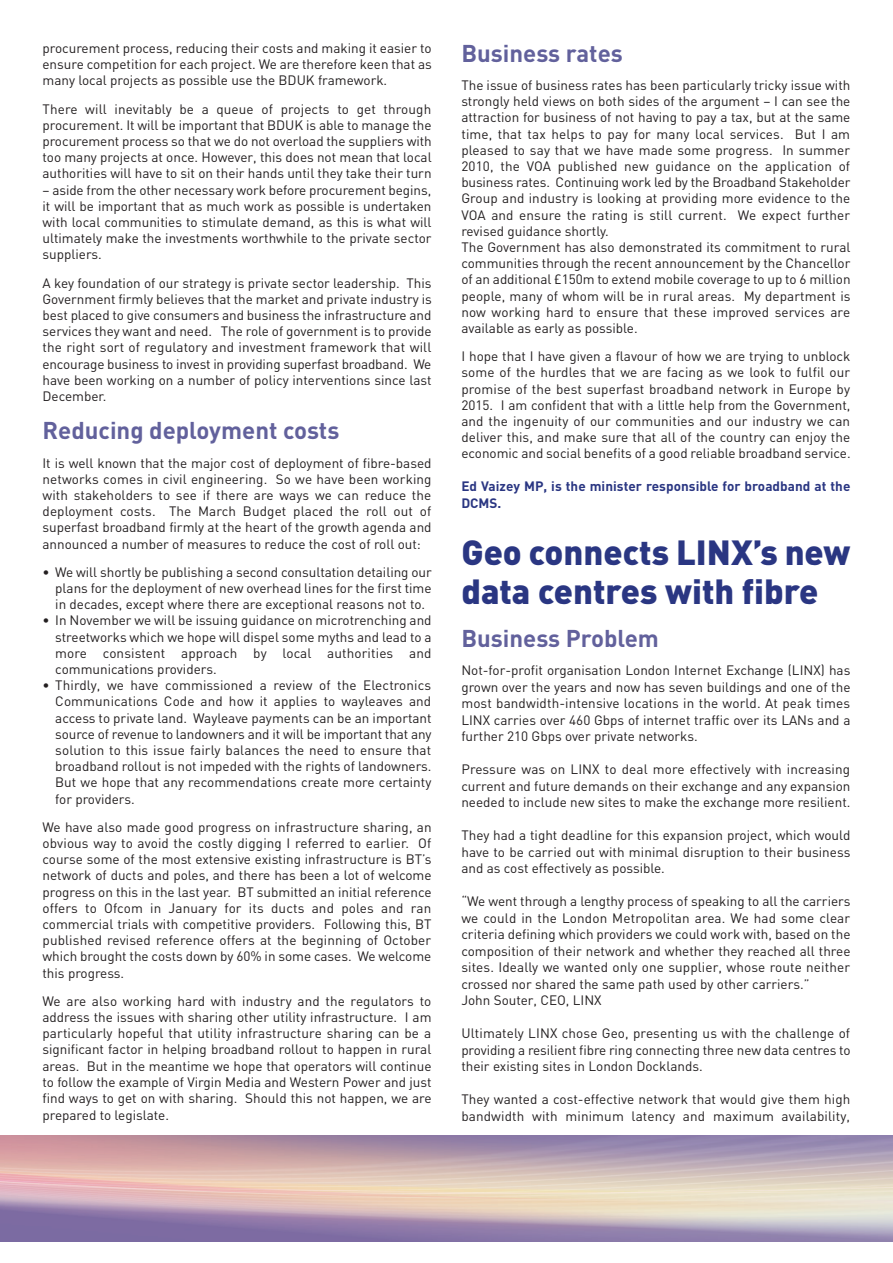
<style>
.page{position:relative;width:893px;height:1263px;background:#fff}
.page>*{position:absolute;margin:0;border:0;box-sizing:border-box;transform-origin:0 0}
.t1{font:900 34.5px/39px "DIN";color:#2a3682}
.t2{font:700 24px "DIN";color:#62619c}
.t3{font:13.5px/16.2px "DIN";color:#231f20;text-align:justify}
.t4{font:700 13.5px/17px "DIN";letter-spacing:.005em;color:#2a3682}
</style>
<div class="page">
<p class="t3" style="left:43px;top:40px;width:391px">procurement process, reducing their costs and making it easier to ensure competition for each project. We are therefore keen that as many local projects as possible use the BDUK framework.</p>
<p class="t3" style="left:43px;top:101px;width:391px">There will inevitably be a queue of projects to get through procurement. It will be important that BDUK is able to manage the procurement process so that we do not overload the suppliers with too many projects at once. However, this does not mean that local authorities will have to sit on their hands until they take their turn</p>
<p class="t3" style="left:43px;top:182px;width:391px">– aside from the other necessary work before procurement begins, it will be important that as much work as possible is undertaken with local communities to stimulate demand, as this is what will ultimately make the investments worthwhile to the private sector suppliers.</p>
<p class="t3" style="left:43px;top:275px;width:391px">A key foundation of our strategy is private sector leadership. This Government firmly believes that the market and private industry is best placed to give consumers and business the infrastructure and services they want and need. The role of government is to provide the right sort of regulatory and investment framework that will encourage business to invest in providing superfast broadband. We have been working on a number of policy interventions since last December.</p>
<h2 class="t2" style="left:43px;top:416px;width:298px">Reducing deployment costs</h2>
<p class="t3" style="left:43px;top:455px;width:391px">It is well known that the major cost of deployment of fibre-based networks comes in civil engineering. So we have been working with stakeholders to see if there are ways we can reduce the deployment costs. The March Budget placed the roll out of superfast broadband firmly at the heart of the growth agenda and announced a number of measures to reduce the cost of roll out:</p>
<p class="t3" style="left:55px;top:564px;width:378px;text-indent:-13px">• We will shortly be publishing a second consultation detailing our plans for the deployment of new overhead lines for the first time in decades, except where there are exceptional reasons not to.</p>
<p class="t3" style="left:55px;top:613px;width:378px;text-indent:-13px">• In November we will be issuing guidance on microtrenching and streetworks which we hope will dispel some myths and lead to a more consistent approach by local authorities and communications providers.</p>
<p class="t3" style="left:55px;top:677px;width:378px;text-indent:-13px">• Thirdly, we have commissioned a review of the Electronics Communications Code and how it applies to wayleaves and access to private land. Wayleave payments can be an important source of revenue to landowners and it will be important that any solution to this issue fairly balances the need to ensure that broadband rollout is not impeded with the rights of landowners.<br>But we hope that any recommendations create more certainty for providers.</p>
<p class="t3" style="left:42px;top:819px;width:391px">We have also made good progress on infrastructure sharing, an obvious way to avoid the costly digging I referred to earlier. Of course some of the most extensive existing infrastructure is BT’s network of ducts and poles, and there has been a lot of welcome progress on this in the last year. BT submitted an initial reference offers to Ofcom in January for its ducts and poles and ran commercial trials with competitive providers. Following this, BT published revised reference offers at the beginning of October which brought the costs down by 60% in some cases. We welcome this progress.</p>
<p class="t3" style="left:42px;top:993px;width:391px">We are also working hard with industry and the regulators to address the issues with sharing other utility infrastructure. I am particularly hopeful that utility infrastructure sharing can be a significant factor in helping broadband rollout to happen in rural areas. But in the meantime we hope that operators will continue to follow the example of Virgin Media and Western Power and just find ways to get on with sharing. Should this not happen, we are prepared to legislate.</p>
<h2 class="t2" style="left:461px;top:39px;width:163px">Business rates</h2>
<p class="t3" style="left:461px;top:77px;width:391px;text-align:left">The issue of business rates has been particularly tricky issue with strongly held views on both sides of the argument – I can see the attraction for business of not having to pay a tax, but at the same time, that tax helps to pay for many local services. But I am pleased to say that we have made some progress. In summer 2010, the VOA published new guidance on the application of business rates. Continuing work led by the Broadband Stakeholder Group and industry is looking at providing more evidence to the VOA and ensure the rating is still current. We expect further revised guidance shortly.<br>The Government has also demonstrated its commitment to rural communities through the recent announcement by the Chancellor of an additional £150m to extend mobile coverage to up to 6 million people, many of whom will be in rural areas. My department is now working hard to ensure that these improved services are available as early as possible.</p>
<p class="t3" style="left:461px;top:348px;width:391px">I hope that I have given a flavour of how we are trying to unblock some of the hurdles that we are facing as we look to fulfil our promise of the best superfast broadband network in Europe by 2015. I am confident that with a little help from the Government, and the ingenuity of our communities and our industry we can deliver this, and make sure that all of the country can enjoy the economic and social benefits of a good reliable broadband service.</p>
<p class="t4" style="left:461px;top:478px;width:390px">Ed Vaizey MP, is the minister responsible for broadband at the<br>DCMS.</p>
<h1 class="t1" style="left:461px;top:534px;width:391px">Geo connects LINX’s new data centres with fibre</h1>
<h2 class="t2" style="left:461px;top:624px;width:199px">Business Problem</h2>
<p class="t3" style="left:461px;top:662px;width:391px">Not-for-profit organisation London Internet Exchange (LINX) has grown over the years and now has seven buildings and one of the most bandwidth-intensive locations in the world. At peak times LINX carries over 460 Gbps of internet traffic over its LANs and a further 210 Gbps over private networks.</p>
<p class="t3" style="left:461px;top:761px;width:391px">Pressure was on LINX to deal more effectively with increasing current and future demands on their exchange and any expansion needed to include new sites to make the exchange more resilient.</p>
<p class="t3" style="left:461px;top:827px;width:391px">They had a tight deadline for this expansion project, which would have to be carried out with minimal disruption to their business and as cost effectively as possible.</p>
<p class="t3" style="left:461px;top:893px;width:391px;text-align:left">“We went through a lengthy process of speaking to all the carriers we could in the London Metropolitan area. We had some clear criteria defining which providers we could work with, based on the composition of their network and whether they reached all three sites. Ideally we wanted only one supplier, whose route neither crossed nor shared the same path used by other carriers.”<br>John Souter, CEO, LINX</p>
<p class="t3" style="left:461px;top:1025px;width:391px">Ultimately LINX chose Geo, presenting us with the challenge of providing a resilient fibre ring connecting three new data centres to their existing sites in London Docklands.</p>
<p class="t3" style="left:461px;top:1091px;width:390px">They wanted a cost-effective network that would give them high bandwidth with minimum latency and maximum availability,</p>
</div>
